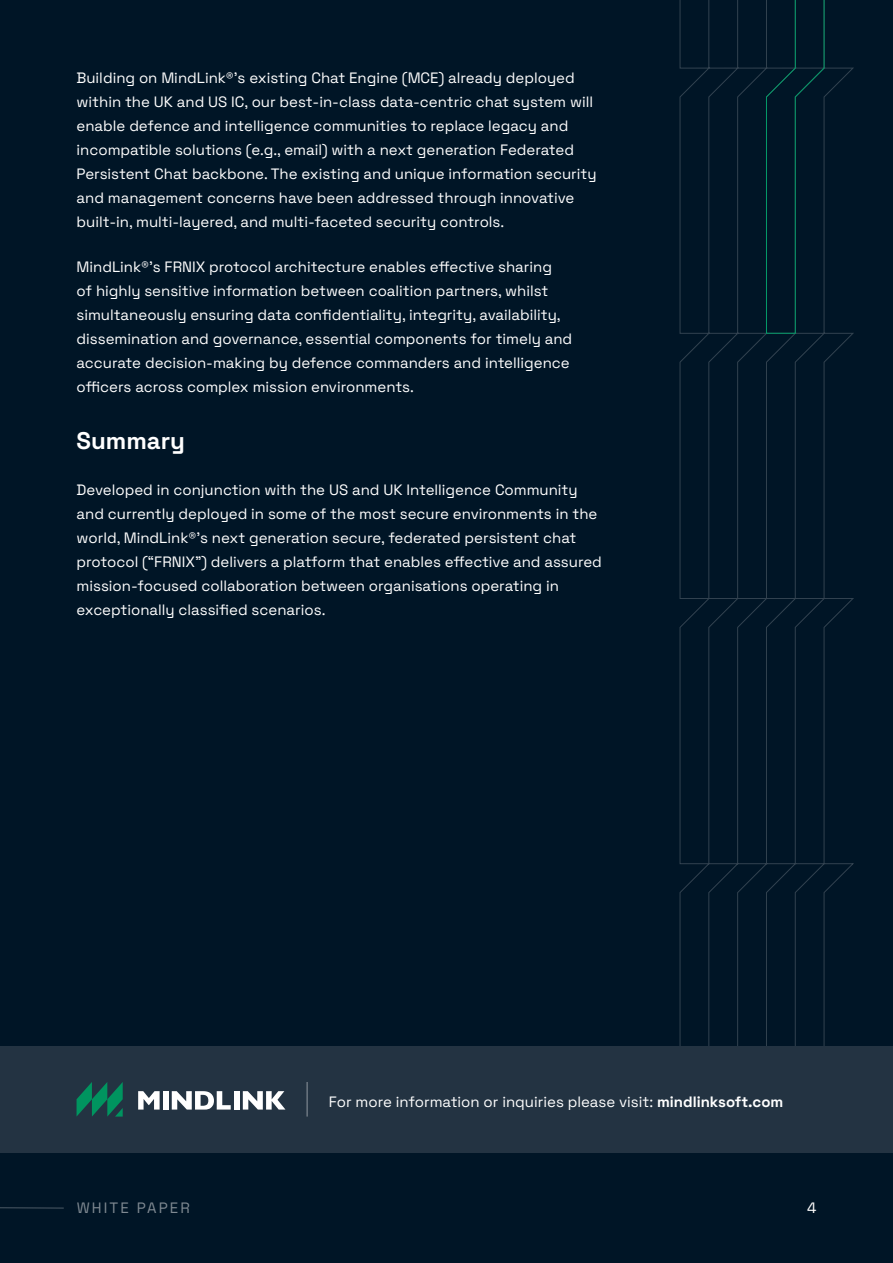
<style>
.page{position:relative;width:893px;height:1263px;background:#001526}
.page>*{position:absolute;margin:0;border:0;box-sizing:border-box;transform-origin:0 0}
.t1{font:700 24px "Space Grotesk";color:#fff}
.t2{font:15px/24px "Space Grotesk";color:#fff}
.t3{font:15px "Space Grotesk";letter-spacing:.14em;color:#fff}
.s1{font-weight:700}
</style>
<div class="page">
<svg style="left:679px;top:0;width:175px;height:1046px"></svg>
<svg style="left:766px;top:0;width:59px;height:334px"></svg>
<div style="left:0;top:1046px;width:893px;height:106px;background:#233342"></div>
<svg style="left:138px;top:1091px;width:22px;height:18px"></svg>
<div style="left:163px;top:1091px;width:5px;height:18px;background:#fff"></div>
<svg style="left:172px;top:1091px;width:59px;height:18px"></svg>
<div style="left:234px;top:1091px;width:6px;height:18px;background:#fff"></div>
<svg style="left:243px;top:1091px;width:42px;height:18px"></svg>
<svg style="left:77px;top:1082px;width:46px;height:34px"></svg>
<hr style="left:307px;top:1082px;width:1px;height:34px;background:#fff">
<hr style="left:0;top:1207px;width:64px;height:1px;background:#fff">
<p class="t2" style="left:77px;top:65px;width:522px">Building on MindLink®’s existing Chat Engine (MCE) already deployed within the UK and US IC, our best-in-class data-centric chat system will enable defence and intelligence communities to replace legacy and incompatible solutions (e.g., email) with a next generation Federated Persistent Chat backbone. The existing and unique information security and management concerns have been addressed through innovative built-in, multi-layered, and multi-faceted security controls.</p>
<p class="t2" style="left:77px;top:254px;width:497px">MindLink®’s FRNIX protocol architecture enables effective sharing<br>of highly sensitive information between coalition partners, whilst simultaneously ensuring data confidentiality, integrity, availability, dissemination and governance, essential components for timely and accurate decision-making by defence commanders and intelligence officers across complex mission environments.</p>
<h1 class="t1" style="left:77px;top:422px;width:110px">Summary</h1>
<p class="t2" style="left:77px;top:476px;width:527px">Developed in conjunction with the US and UK Intelligence Community and currently deployed in some of the most secure environments in the world, MindLink®’s next generation secure, federated persistent chat protocol (“FRNIX”) delivers a platform that enables effective and assured mission-focused collaboration between organisations operating in exceptionally classified scenarios.</p>
<p class="t2" style="left:329px;top:1088px;width:456px">For more information or inquiries please visit: <span class="s1">mindlinksoft.com</span></p>
<p class="t3" style="left:77px;top:1197px;width:115px">WHITE PAPER</p>
<p class="t2" style="left:807px;top:1195px;width:11px">4</p>
</div>
